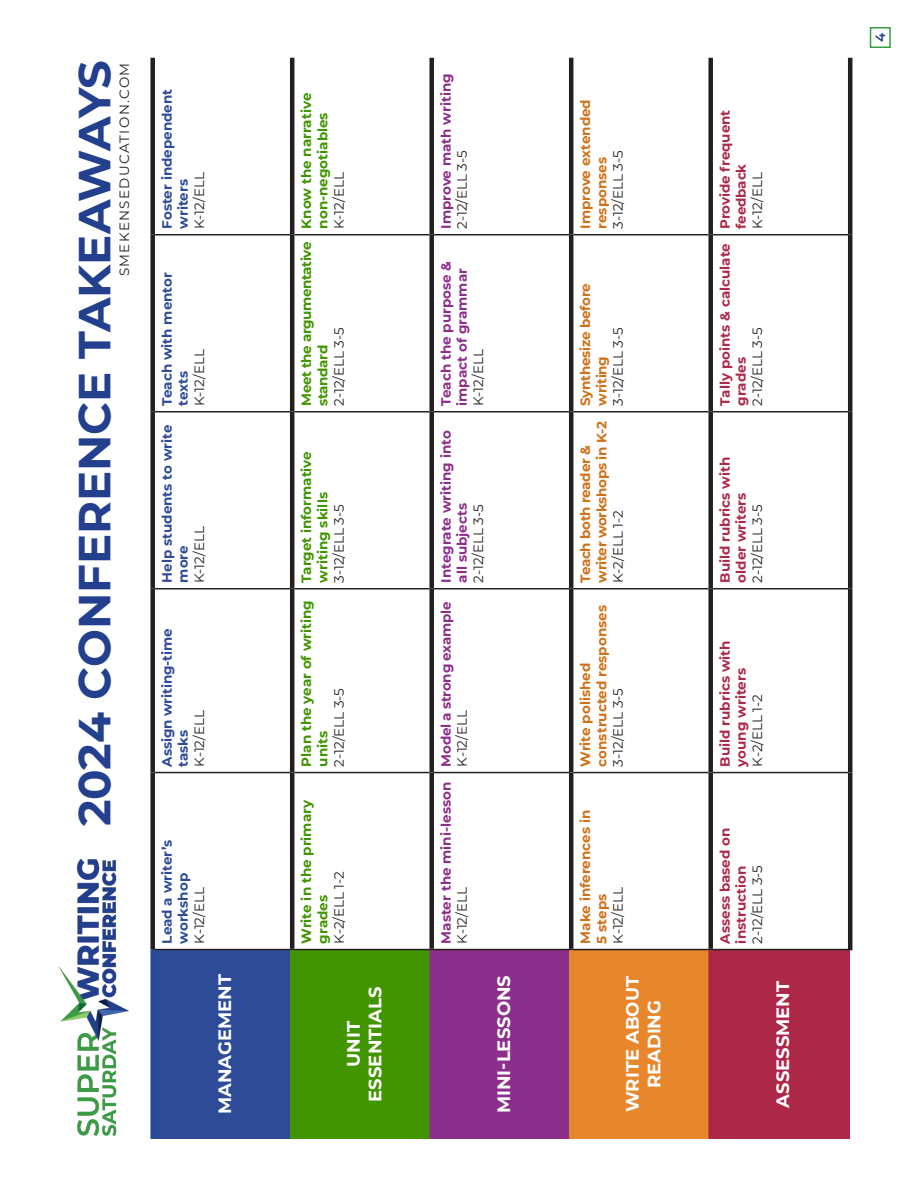
<style>
.page{position:relative;width:918px;height:1188px;background:#fff}
.page>*{position:absolute;margin:0;border:0;box-sizing:border-box;transform-origin:0 0}
.t1{font:700 45px "Montserrat";color:#23408f}
.t2{font:700 18px/21.6px "Montserrat";color:#fff;text-align:center}
.t3{font:13.5px "Montserrat";color:#231f20}
.t4{font:700 13.5px/16.2px "Montserrat";letter-spacing:-.01em;color:#cf7119}
.t5{font:700 13.5px/16.2px "Montserrat";color:#ac2a48}
.t6{font:700 13.5px/16.2px "Montserrat";color:#2e4b98}
.t7{font:700 13.5px/16.2px "Montserrat";color:#419500}
.t8{font:700 13.5px/16.2px "Montserrat";color:#8c2e8b}
.t9{font:700 13.5px/16.2px "Montserrat";letter-spacing:-.03em;color:#419500}
.t10{font:13.5px "Montserrat";letter-spacing:.1em;color:#231f20}
.t11{font:700 13.5px "Montserrat";letter-spacing:-.02em;color:#8c2e8b}
.t12{font:600 13.5px "Montserrat";color:#253f8e}
</style>
<div class="page">
<div style="left:153px;top:950px;width:139px;height:189px;background:#2e4b98"></div>
<div style="left:292px;top:950px;width:140px;height:189px;background:#419500"></div>
<div style="left:432px;top:950px;width:139px;height:189px;background:#8c2e8b"></div>
<div style="left:571px;top:950px;width:140px;height:189px;background:#e7862b"></div>
<div style="left:711px;top:950px;width:139px;height:189px;background:#ac2748"></div>
<hr style="left:155px;top:772px;width:135px;height:1px;background:#231f20">
<hr style="left:155px;top:588px;width:135px;height:1px;background:#231f20">
<hr style="left:155px;top:411px;width:135px;height:1px;background:#231f20">
<hr style="left:155px;top:234px;width:135px;height:1px;background:#231f20">
<hr style="left:294px;top:772px;width:135px;height:1px;background:#231f20">
<hr style="left:294px;top:588px;width:135px;height:1px;background:#231f20">
<hr style="left:294px;top:411px;width:135px;height:1px;background:#231f20">
<hr style="left:294px;top:234px;width:135px;height:1px;background:#231f20">
<hr style="left:434px;top:772px;width:135px;height:1px;background:#231f20">
<hr style="left:434px;top:588px;width:135px;height:1px;background:#231f20">
<hr style="left:434px;top:411px;width:135px;height:1px;background:#231f20">
<hr style="left:434px;top:234px;width:135px;height:1px;background:#231f20">
<hr style="left:573px;top:772px;width:135px;height:1px;background:#231f20">
<hr style="left:573px;top:588px;width:135px;height:1px;background:#231f20">
<hr style="left:573px;top:411px;width:135px;height:1px;background:#231f20">
<hr style="left:573px;top:234px;width:135px;height:1px;background:#231f20">
<hr style="left:713px;top:772px;width:135px;height:1px;background:#231f20">
<hr style="left:713px;top:588px;width:135px;height:1px;background:#231f20">
<hr style="left:713px;top:411px;width:135px;height:1px;background:#231f20">
<hr style="left:713px;top:234px;width:135px;height:1px;background:#231f20">
<hr style="left:155px;top:949px;width:137px;height:1px;background:#231f20">
<hr style="left:432px;top:949px;width:139px;height:1px;background:#231f20">
<hr style="left:571px;top:949px;width:140px;height:1px;background:#231f20">
<hr style="left:711px;top:949px;width:137px;height:1px;background:#231f20">
<div style="left:150px;top:773px;width:5px;height:177px;background:#231f20"></div>
<div style="left:150px;top:589px;width:5px;height:184px;background:#231f20"></div>
<div style="left:150px;top:412px;width:5px;height:177px;background:#231f20"></div>
<div style="left:150px;top:235px;width:5px;height:177px;background:#231f20"></div>
<div style="left:150px;top:58px;width:5px;height:177px;background:#231f20"></div>
<hr style="left:290px;top:773px;width:4px;height:176px;background:#231f20">
<hr style="left:290px;top:589px;width:4px;height:184px;background:#231f20">
<hr style="left:290px;top:412px;width:4px;height:177px;background:#231f20">
<hr style="left:290px;top:235px;width:4px;height:177px;background:#231f20">
<hr style="left:290px;top:58px;width:4px;height:177px;background:#231f20">
<div style="left:429px;top:773px;width:5px;height:176px;background:#231f20"></div>
<div style="left:429px;top:589px;width:5px;height:184px;background:#231f20"></div>
<div style="left:429px;top:412px;width:5px;height:177px;background:#231f20"></div>
<div style="left:429px;top:235px;width:5px;height:177px;background:#231f20"></div>
<div style="left:429px;top:58px;width:5px;height:177px;background:#231f20"></div>
<hr style="left:569px;top:773px;width:4px;height:176px;background:#231f20">
<hr style="left:569px;top:589px;width:4px;height:184px;background:#231f20">
<hr style="left:569px;top:412px;width:4px;height:177px;background:#231f20">
<hr style="left:569px;top:235px;width:4px;height:177px;background:#231f20">
<hr style="left:569px;top:58px;width:4px;height:177px;background:#231f20">
<div style="left:708px;top:773px;width:5px;height:176px;background:#231f20"></div>
<div style="left:708px;top:589px;width:5px;height:184px;background:#231f20"></div>
<div style="left:708px;top:412px;width:5px;height:177px;background:#231f20"></div>
<div style="left:708px;top:235px;width:5px;height:177px;background:#231f20"></div>
<div style="left:708px;top:58px;width:5px;height:177px;background:#231f20"></div>
<hr style="left:848px;top:773px;width:4px;height:177px;background:#231f20">
<hr style="left:848px;top:589px;width:4px;height:184px;background:#231f20">
<hr style="left:848px;top:412px;width:4px;height:177px;background:#231f20">
<hr style="left:848px;top:235px;width:4px;height:177px;background:#231f20">
<hr style="left:848px;top:58px;width:4px;height:177px;background:#231f20">
<div style="left:429px;top:950px;width:5px;height:189px;background:#8c2f8c"></div>
<div style="left:150px;top:950px;width:5px;height:189px;background:#254a9b"></div>
<hr style="left:292px;top:949px;width:140px;height:1px;background:#231f20">
<hr style="left:569px;top:950px;width:4px;height:189px;background:#e38529">
<hr style="left:290px;top:950px;width:4px;height:189px;background:#419500">
<div style="left:708px;top:950px;width:5px;height:189px;background:#ac2748"></div>
<img style="left:58px;top:859px;width:70px;height:276px">
<div style="left:870px;top:27px;width:21px;height:21px;border:2px solid #389e42"></div>
<p class="t1" style="left:62px;top:826px;width:768px;rotate:-90deg">2024 CONFERENCE TAKEAWAYS</p>
<p class="t10" style="left:115px;top:276px;width:215px;rotate:-90deg">SMEKENSEDUCATION.COM</p>
<p class="t6" style="left:158px;top:229px;width:141px;rotate:-90deg">Foster independent writers</p>
<p class="t3" style="left:190px;top:229px;width:58px;rotate:-90deg">K-12/ELL</p>
<p class="t6" style="left:158px;top:406px;width:135px;rotate:-90deg">Teach with mentor texts</p>
<p class="t3" style="left:190px;top:406px;width:58px;rotate:-90deg">K-12/ELL</p>
<p class="t6" style="left:158px;top:583px;width:159px;rotate:-90deg">Help students to write more</p>
<p class="t3" style="left:190px;top:583px;width:58px;rotate:-90deg">K-12/ELL</p>
<p class="t6" style="left:158px;top:767px;width:140px;rotate:-90deg">Assign writing-time tasks</p>
<p class="t3" style="left:190px;top:767px;width:58px;rotate:-90deg">K-12/ELL</p>
<p class="t6" style="left:158px;top:944px;width:105px;rotate:-90deg">Lead a writer’s workshop</p>
<p class="t3" style="left:190px;top:944px;width:58px;rotate:-90deg">K-12/ELL</p>
<p class="t2" style="left:213px;top:1114px;width:142px;rotate:-90deg">MANAGEMENT</p>
<p class="t7" style="left:298px;top:229px;width:137px;rotate:-90deg">Know the narrative non-negotiables</p>
<p class="t3" style="left:330px;top:229px;width:58px;rotate:-90deg">K-12/ELL</p>
<p class="t9" style="left:298px;top:406px;width:166px;rotate:-90deg">Meet the argumentative standard</p>
<p class="t3" style="left:330px;top:406px;width:80px;rotate:-90deg">2-12/ELL 3-5</p>
<p class="t7" style="left:298px;top:583px;width:133px;rotate:-90deg">Target informative writing skills</p>
<p class="t3" style="left:330px;top:583px;width:80px;rotate:-90deg">3-12/ELL 3-5</p>
<p class="t7" style="left:298px;top:767px;width:168px;rotate:-90deg">Plan the year of writing units</p>
<p class="t3" style="left:330px;top:767px;width:80px;rotate:-90deg">2-12/ELL 3-5</p>
<p class="t7" style="left:298px;top:944px;width:145px;rotate:-90deg">Write in the primary grades</p>
<p class="t3" style="left:330px;top:944px;width:74px;rotate:-90deg">K-2/ELL 1-2</p>
<p class="t2" style="left:342px;top:1102px;width:116px;rotate:-90deg">UNIT<br>ESSENTIALS</p>
<p class="t8" style="left:437px;top:229px;width:157px;rotate:-90deg">Improve math writing</p>
<p class="t3" style="left:453px;top:229px;width:80px;rotate:-90deg">2-12/ELL 3-5</p>
<p class="t8" style="left:437px;top:406px;width:146px;rotate:-90deg">Teach the purpose &amp; impact of grammar</p>
<p class="t3" style="left:469px;top:406px;width:58px;rotate:-90deg">K-12/ELL</p>
<p class="t8" style="left:437px;top:583px;width:154px;rotate:-90deg">Integrate writing into all subjects</p>
<p class="t3" style="left:469px;top:583px;width:80px;rotate:-90deg">2-12/ELL 3-5</p>
<p class="t11" style="left:436px;top:767px;width:166px;rotate:-90deg">Model a strong example</p>
<p class="t3" style="left:453px;top:767px;width:58px;rotate:-90deg">K-12/ELL</p>
<p class="t8" style="left:437px;top:944px;width:163px;rotate:-90deg">Master the mini-lesson</p>
<p class="t3" style="left:453px;top:944px;width:58px;rotate:-90deg">K-12/ELL</p>
<p class="t2" style="left:492px;top:1113px;width:139px;rotate:-90deg">MINI-LESSONS</p>
<p class="t4" style="left:577px;top:229px;width:131px;rotate:-90deg">Improve extended responses</p>
<p class="t3" style="left:609px;top:229px;width:80px;rotate:-90deg">3-12/ELL 3-5</p>
<p class="t4" style="left:577px;top:406px;width:124px;rotate:-90deg">Synthesize before writing</p>
<p class="t3" style="left:609px;top:406px;width:80px;rotate:-90deg">3-12/ELL 3-5</p>
<p class="t4" style="left:577px;top:583px;width:163px;rotate:-90deg">Teach both reader &amp; writer workshops in K-2</p>
<p class="t3" style="left:609px;top:583px;width:74px;rotate:-90deg">K-2/ELL 1-2</p>
<p class="t4" style="left:577px;top:767px;width:163px;rotate:-90deg">Write polished constructed responses</p>
<p class="t3" style="left:609px;top:767px;width:80px;rotate:-90deg">3-12/ELL 3-5</p>
<p class="t4" style="left:577px;top:944px;width:135px;rotate:-90deg">Make inferences in<br>5 steps</p>
<p class="t3" style="left:609px;top:944px;width:58px;rotate:-90deg">K-12/ELL</p>
<p class="t2" style="left:621px;top:1112px;width:137px;rotate:-90deg">WRITE ABOUT<br>READING</p>
<p class="t5" style="left:716px;top:229px;width:120px;rotate:-90deg">Provide frequent feedback</p>
<p class="t3" style="left:748px;top:229px;width:58px;rotate:-90deg">K-12/ELL</p>
<p class="t5" style="left:716px;top:406px;width:164px;rotate:-90deg">Tally points &amp; calculate grades</p>
<p class="t3" style="left:748px;top:406px;width:80px;rotate:-90deg">2-12/ELL 3-5</p>
<p class="t5" style="left:716px;top:583px;width:128px;rotate:-90deg">Build rubrics with older writers</p>
<p class="t3" style="left:748px;top:583px;width:80px;rotate:-90deg">2-12/ELL 3-5</p>
<p class="t5" style="left:716px;top:767px;width:128px;rotate:-90deg">Build rubrics with young writers</p>
<p class="t3" style="left:748px;top:767px;width:74px;rotate:-90deg">K-2/ELL 1-2</p>
<p class="t5" style="left:716px;top:944px;width:117px;rotate:-90deg">Assess based on instruction</p>
<p class="t3" style="left:748px;top:944px;width:80px;rotate:-90deg">2-12/ELL 3-5</p>
<p class="t2" style="left:771px;top:1108px;width:128px;rotate:-90deg">ASSESSMENT</p>
<p class="t12" style="left:871px;top:42px;width:11px;rotate:-90deg">4</p>
</div>
